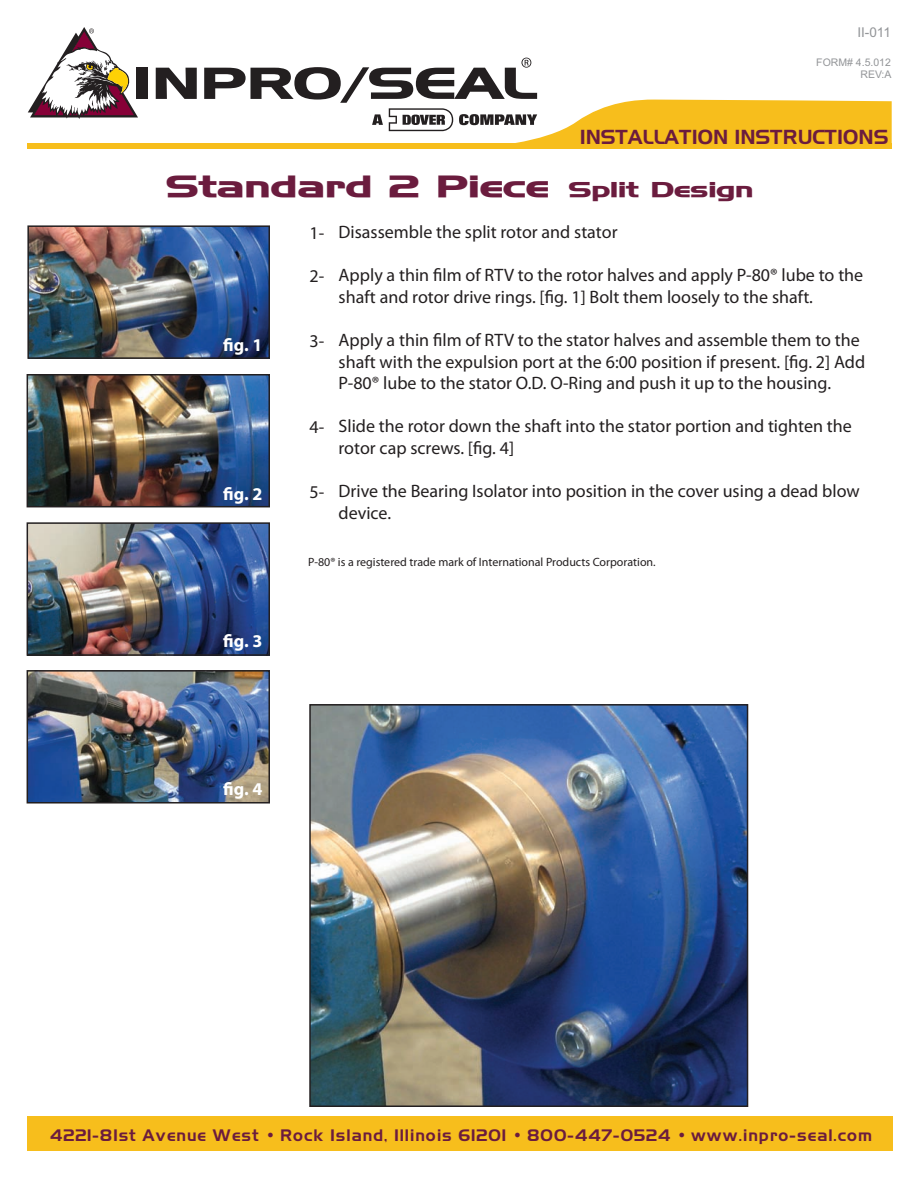
<style>
.page{position:relative;width:918px;height:1188px;background:#fff}
.page>*{position:absolute;margin:0;border:0;box-sizing:border-box;transform-origin:0 0}
.t1{font:700 30px "Hanzel Extended";color:#6b1c3e}
.t2{font:20.1px "Hanzel Normal";color:#6b1c3e}
.t3{font:18px/21.6px "Myriad Pro";color:#231f20}
.t4{font:700 18px "Myriad Pro";color:#fff}
.t5{font:16.5px "Hanzel Normal";letter-spacing:.05em;color:#6b1c3e}
.t6{font:13.5px "Arial";color:#939598}
.t7{font:12px "Myriad Pro";color:#231f20}
.t8{font:10.5px/12.6px "Arial";color:#939598;text-align:right}
.s1{font-size:21px}
</style>
<div class="page">
<div style="left:27px;top:143px;width:865px;height:5px;background:#f7be1c"></div>
<div style="left:27px;top:1116px;width:865px;height:35px;background:#f7be1c"></div>
<div style="left:137px;top:68px;width:11px;height:31px;background:#231f20"></div>
<svg style="left:156px;top:68px;width:41px;height:31px"></svg>
<svg style="left:28px;top:27px;width:110px;height:92px"></svg>
<svg style="left:204px;top:58px;width:688px;height:85px"></svg>
<img style="left:30px;top:228px;width:237px;height:128px">
<div style="left:27px;top:225px;width:243px;height:134px;border:2px solid #231f20"></div>
<img style="left:30px;top:377px;width:237px;height:127px">
<div style="left:27px;top:374px;width:243px;height:133px;border:2px solid #231f20"></div>
<img style="left:30px;top:525px;width:237px;height:128px">
<div style="left:27px;top:522px;width:243px;height:134px;border:2px solid #231f20"></div>
<img style="left:30px;top:673px;width:237px;height:128px">
<div style="left:27px;top:670px;width:243px;height:134px;border:2px solid #231f20"></div>
<img style="left:312px;top:707px;width:433px;height:397px">
<div style="left:309px;top:704px;width:439px;height:403px;border:2px solid #231f20"></div>
<p class="t6" style="left:857px;top:24px;width:35px">II-011</p>
<p class="t8" style="left:816px;top:56px;width:77px">FORM# 4.5.012<br>REV:A</p>
<p class="t2" style="left:580px;top:125px;width:310px">INSTALLATION INSTRUCTIONS</p>
<h1 class="t1" style="left:166px;top:176px;width:589px">Standard 2 Piece <span class="s1">Split Design</span></h1>
<p class="t3" style="left:339px;top:223px;width:280px">Disassemble the split rotor and stator</p>
<p class="t3" style="left:339px;top:266px;width:526px">Apply a thin film of RTV to the rotor halves and apply P-80® lube to the shaft and rotor drive rings. [fig. 1] Bolt them loosely to the shaft.</p>
<p class="t3" style="left:339px;top:331px;width:528px">Apply a thin film of RTV to the stator halves and assemble them to the shaft with the expulsion port at the 6:00 position if present. [fig. 2] Add<br>P-80® lube to the stator O.D. O-Ring and push it up to the housing.</p>
<p class="t3" style="left:339px;top:417px;width:515px">Slide the rotor down the shaft into the stator portion and tighten the rotor cap screws. [fig. 4]</p>
<p class="t3" style="left:339px;top:482px;width:523px">Drive the Bearing Isolator into position in the cover using a dead blow device.</p>
<p class="t3" style="left:310px;top:223px;width:16px">1-</p>
<p class="t3" style="left:310px;top:266px;width:16px">2-</p>
<p class="t3" style="left:310px;top:331px;width:16px">3-</p>
<p class="t4" style="left:223px;top:334px;width:41px">fig. 1</p>
<p class="t3" style="left:310px;top:418px;width:16px">4-</p>
<p class="t3" style="left:310px;top:482px;width:16px">5-</p>
<p class="t4" style="left:223px;top:483px;width:41px">fig. 2</p>
<p class="t4" style="left:223px;top:631px;width:41px">fig. 3</p>
<p class="t7" style="left:308px;top:558px;width:349px">P-80® is a registered trade mark of International Products Corporation.</p>
<p class="t4" style="left:223px;top:778px;width:41px">fig. 4</p>
<p class="t5" style="left:50px;top:1125px;width:824px">4221-81st Avenue West • Rock Island, Illinois 61201 • 800-447-0524 • www.inpro-seal.com</p>
</div>
